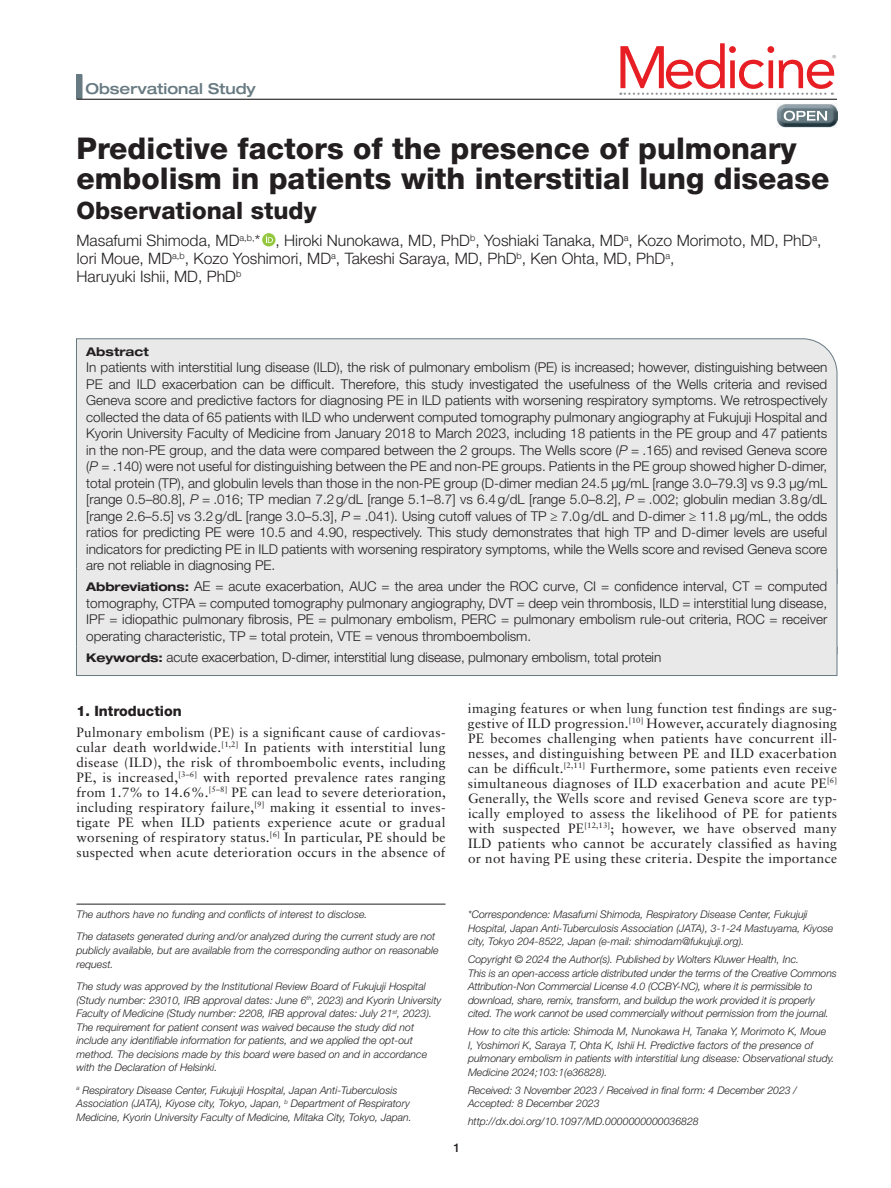
<style>
.page{position:relative;width:891px;height:1188px;background:#fff}
.page>*{position:absolute;margin:0;border:0;box-sizing:border-box;transform-origin:0 0}
.t1{font:59.4px "Avenir";letter-spacing:-.06em;color:#e71e24}
.t2{font:800 30px/30px "Helvetica Neue LT Std";color:#231f20}
.t3{font:800 24px "Helvetica Neue LT Std";color:#231f20}
.t4{font:300 15.75px/18px "Helvetica Neue LT Std";color:#231f20}
.t5{font:500 expanded 15px "Helvetica Neue LT Std";color:#667981}
.t6{font:800 14.25px "Helvetica Neue LT Std";color:#231f20}
.t7{font:300 13.5px/16.5px "Helvetica Neue LT Std";color:#231f20;text-align:justify}
.t8{font:13.5px/15px "Sabon LT Std";letter-spacing:.02em;color:#231f20;text-align:justify}
.t9{font:700 expanded 12px "Helvetica Neue LT Std";color:#231f20}
.t10{font:500 12px "Helvetica Neue LT Std";color:#231f20}
.t11{font:italic 300 10.5px/13.5px "Helvetica Neue LT Std";color:#231f20}
.t12{font:500 10.35px "Akzidenz Grotesk BE";color:#909295}
.s1{font-style:italic}
.s2{font-weight:700;font-stretch:expanded;font-size:12px}
</style>
<div class="page">
<div style="left:76px;top:74px;width:6px;height:25px;background:#677981"></div>
<hr style="left:76px;top:99px;width:761px;height:1px;background:#231f20">
<img style="left:776px;top:104px;width:61px;height:24px">
<svg style="left:784px;top:111px;width:43px;height:10px"></svg>
<svg style="left:620px;top:93px;width:213px;height:2px"></svg>
<div style="left:76px;top:338px;width:762px;height:246px;background:#e9e9e9"></div>
<div style="left:76px;top:568px;width:761px;height:87px;background:#e9e9e9"></div>
<div style="left:76px;top:646px;width:761px;height:30px;background:#e9e9e9"></div>
<div style="left:76px;top:646px;width:761px;height:30px;border:1px solid #677981"></div>
<div style="left:262px;top:233px;width:13px;height:13px;background:#93c73e;border-radius:50%"></div>
<svg style="left:266px;top:236px;width:7px;height:7px"></svg>
<hr style="left:76px;top:904px;width:370px;height:1px;background:#231f20">
<p class="t5" style="left:86px;top:80px;width:172px">Observational Study</p>
<h1 class="t1" style="left:615px;top:33px;width:223px">Medicine</h1>
<p class="t12" style="left:832px;top:52px;width:6px">®</p>
<h2 class="t2" style="left:76px;top:134px;width:754px">Predictive factors of the presence of pulmonary embolism in patients with interstitial lung disease</h2>
<h3 class="t3" style="left:76px;top:197px;width:242px">Observational study</h3>
<p class="t4" style="left:76px;top:231px;width:747px">Masafumi Shimoda, MD<sup>a,b,</sup>* , Hiroki Nunokawa, MD, PhD<sup>b</sup>, Yoshiaki Tanaka, MD<sup>a</sup>, Kozo Morimoto, MD, PhD<sup>a</sup>,<br>Iori Moue, MD<sup>a,b</sup>, Kozo Yoshimori, MD<sup>a</sup>, Takeshi Saraya, MD, PhD<sup>b</sup>, Ken Ohta, MD, PhD<sup>a</sup>,<br>Haruyuki Ishii, MD, PhD<sup>b</sup></p>
<p class="t9" style="left:86px;top:344px;width:64px">Abstract</p>
<p class="t7" style="left:86px;top:359px;width:743px">In patients with interstitial lung disease (ILD), the risk of pulmonary embolism (PE) is increased; however, distinguishing between PE and ILD exacerbation can be difficult. Therefore, this study investigated the usefulness of the Wells criteria and revised Geneva score and predictive factors for diagnosing PE in ILD patients with worsening respiratory symptoms. We retrospectively collected the data of 65 patients with ILD who underwent computed tomography pulmonary angiography at Fukujuji Hospital and Kyorin University Faculty of Medicine from January 2018 to March 2023, including 18 patients in the PE group and 47 patients in the non-PE group, and the data were compared between the 2 groups. The Wells score (<span class="s1">P</span> = .165) and revised Geneva score (<span class="s1">P</span> = .140) were not useful for distinguishing between the PE and non-PE groups. Patients in the PE group showed higher D-dimer, total protein (TP), and globulin levels than those in the non-PE group (D-dimer median 24.5 µg/mL [range 3.0–79.3] vs 9.3 µg/mL [range 0.5–80.8], <span class="s1">P</span> = .016; TP median 7.2g/dL [range 5.1–8.7] vs 6.4g/dL [range 5.0–8.2], <span class="s1">P</span> = .002; globulin median 3.8g/dL [range 2.6–5.5] vs 3.2g/dL [range 3.0–5.3], <span class="s1">P</span> = .041). Using cutoff values of TP ≥ 7.0g/dL and D-dimer ≥ 11.8 µg/mL, the odds ratios for predicting PE were 10.5 and 4.90, respectively. This study demonstrates that high TP and D-dimer levels are useful indicators for predicting PE in ILD patients with worsening respiratory symptoms, while the Wells score and revised Geneva score are not reliable in diagnosing PE.</p>
<p class="t7" style="left:86px;top:578px;width:743px"><span class="s2">Abbreviations:</span> AE = acute exacerbation, AUC = the area under the ROC curve, CI = confidence interval, CT = computed tomography, CTPA = computed tomography pulmonary angiography, DVT = deep vein thrombosis, ILD = interstitial lung disease, IPF = idiopathic pulmonary fibrosis, PE = pulmonary embolism, PERC = pulmonary embolism rule-out criteria, ROC = receiver operating characteristic, TP = total protein, VTE = venous thromboembolism.</p>
<p class="t7" style="left:86px;top:649px;width:577px"><span class="s2">Keywords:</span> acute exacerbation, D-dimer, interstitial lung disease, pulmonary embolism, total protein</p>
<p class="t6" style="left:76px;top:702px;width:107px">1. Introduction</p>
<p class="t8" style="left:76px;top:725px;width:371px">Pulmonary embolism (PE) is a significant cause of cardiovas&shy;cular death worldwide.<sup>[1,2]</sup> In patients with interstitial lung disease (ILD), the risk of thromboembolic events, including PE, is increased,<sup>[3–6]</sup> with reported prevalence rates ranging from 1.7% to 14.6%.<sup>[5–8]</sup> PE can lead to severe deterioration, including respiratory failure,<sup>[9]</sup> making it essential to inves&shy;tigate PE when ILD patients experience acute or gradual worsening of respiratory status.<sup>[6]</sup> In particular, PE should be suspected when acute deterioration occurs in the absence of</p>
<p class="t8" style="left:468px;top:701px;width:371px">imaging features or when lung function test findings are sug&shy;gestive of ILD progression.<sup>[10]</sup> However, accurately diagnosing PE becomes challenging when patients have concurrent ill&shy;nesses, and distinguishing between PE and ILD exacerbation can be difficult.<sup>[2,11]</sup> Furthermore, some patients even receive simultaneous diagnoses of ILD exacerbation and acute PE<sup>[6] </sup>Generally, the Wells score and revised Geneva score are typ&shy;ically employed to assess the likelihood of PE for patients with suspected PE<sup>[12,13]</sup>; however, we have observed many ILD patients who cannot be accurately classified as having or not having PE using these criteria. Despite the importance</p>
<p class="t11" style="left:76px;top:903px;width:360px;line-height:22.5px">The authors have no funding and conflicts of interest to disclose.<br>The datasets generated during and/or analyzed during the current study are not</p>
<p class="t11" style="left:76px;top:943px;width:364px">publicly available, but are available from the corresponding author on reasonable request.</p>
<p class="t11" style="left:76px;top:979px;width:366px">The study was approved by the Institutional Review Board of Fukujuji Hospital (Study number: 23010, IRB approval dates: June 6<sup>th</sup>, 2023) and Kyorin University Faculty of Medicine (Study number: 2208, IRB approval dates: July 21<sup>st</sup>, 2023).<br>The requirement for patient consent was waived because the study did not include any identifiable information for patients, and we applied the opt-out method. The decisions made by this board were based on and in accordance with the Declaration of Helsinki.</p>
<p class="t11" style="left:76px;top:1083px;width:337px"><sup>a</sup> Respiratory Disease Center, Fukujuji Hospital, Japan Anti-Tuberculosis<br>Association (JATA), Kiyose city, Tokyo, Japan, <sup>b</sup> Department of Respiratory<br>Medicine, Kyorin University Faculty of Medicine, Mitaka City, Tokyo, Japan.</p>
<p class="t10" style="left:453px;top:1140px;width:8px">1</p>
<p class="t11" style="left:468px;top:907px;width:367px">*Correspondence: Masafumi Shimoda, Respiratory Disease Center, Fukujuji<br>Hospital, Japan Anti-Tuberculosis Association (JATA), 3-1-24 Mastuyama, Kiyose city, Tokyo 204-8522, Japan (e-mail: shimodam@fukujuji.org).</p>
<p class="t11" style="left:468px;top:952px;width:370px">Copyright © 2024 the Author(s). Published by Wolters Kluwer Health, Inc.<br>This is an open-access article distributed under the terms of the Creative Commons Attribution-Non Commercial License 4.0 (CCBY-NC), where it is permissible to download, share, remix, transform, and buildup the work provided it is properly cited. The work cannot be used commercially without permission from the journal.</p>
<p class="t11" style="left:468px;top:1024px;width:368px">How to cite this article: Shimoda M, Nunokawa H, Tanaka Y, Morimoto K, Moue<br>I, Yoshimori K, Saraya T, Ohta K, Ishii H. Predictive factors of the presence of pulmonary embolism in patients with interstitial lung disease: Observational study.<br>Medicine 2024;103:1(e36828).</p>
<p class="t11" style="left:468px;top:1083px;width:331px">Received: 3 November 2023 / Received in final form: 4 December 2023 /<br>Accepted: 8 December 2023</p>
<p class="t11" style="left:468px;top:1114px;width:232px">http://dx.doi.org/10.1097/MD.0000000000036828</p>
</div>
